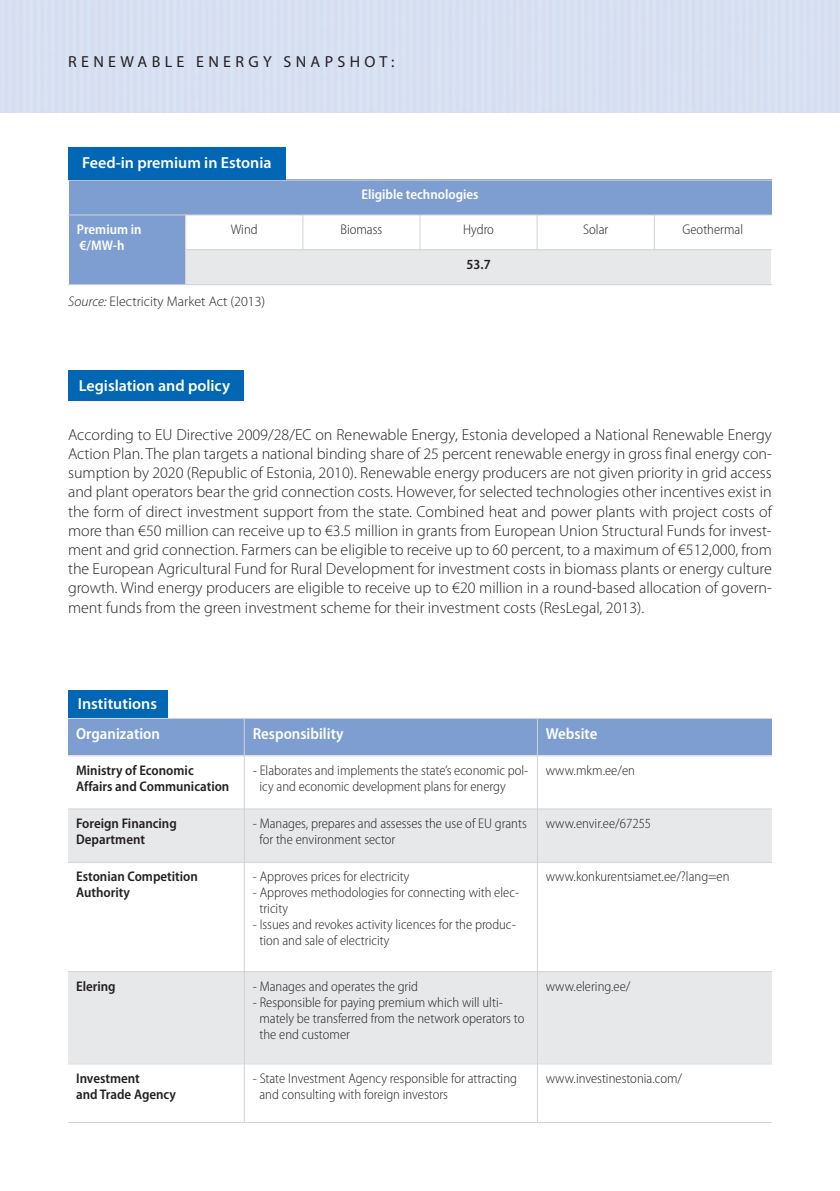
<style>
.page{position:relative;width:840px;height:1191px;background:#fff}
.page>*{position:absolute;margin:0;border:0;box-sizing:border-box;transform-origin:0 0}
.t1{font:300 16px/19.2px "Myriad Pro";color:#231f20;text-align:justify}
.t2{font:600 16px "Myriad Pro";color:#fff}
.t3{font:600 semi-condensed 16px "Myriad Pro";color:#fff}
.t4{font:16px "Myriad Pro";letter-spacing:.27em;color:#231f20}
.t5{font:300 semi-condensed 14px/16px "Myriad Pro";color:#231f20}
.t6{font:600 semi-condensed 14px/16px "Myriad Pro";color:#231f20}
.t7{font:600 semi-condensed 14px/16px "Myriad Pro";color:#fff}
.t8{font:300 14px "Myriad Pro";color:#231f20}
.s1{font-style:italic}
</style>
<div class="page">
<div style="left:68px;top:370px;width:175px;height:31px;background:#0166b3"></div>
<div style="left:69px;top:180px;width:701px;height:35px;background:#7e9ed2"></div>
<div style="left:69px;top:215px;width:116px;height:70px;background:#7e9ed2"></div>
<div style="left:185px;top:250px;width:585px;height:35px;background:#e7e8e9"></div>
<hr style="left:185px;top:215px;width:1px;height:70px;background:#d1d2d4">
<hr style="left:302px;top:215px;width:1px;height:35px;background:#d1d2d4">
<hr style="left:419px;top:215px;width:1px;height:35px;background:#d1d2d4">
<hr style="left:536px;top:215px;width:1px;height:35px;background:#d1d2d4">
<hr style="left:653px;top:215px;width:1px;height:35px;background:#d1d2d4">
<hr style="left:68px;top:180px;width:703px;height:1px;background:#d1d2d4">
<hr style="left:68px;top:215px;width:703px;height:1px;background:#d1d2d4">
<hr style="left:185px;top:249px;width:586px;height:1px;background:#d1d2d4">
<hr style="left:68px;top:284px;width:703px;height:1px;background:#d1d2d4">
<div style="left:68px;top:147px;width:218px;height:33px;background:#0166b3"></div>
<div style="left:68px;top:689px;width:100px;height:28px;background:#0166b3"></div>
<div style="left:68px;top:719px;width:176px;height:36px;background:#7e9ed2"></div>
<div style="left:244px;top:719px;width:292px;height:36px;background:#7e9ed2"></div>
<div style="left:537px;top:719px;width:234px;height:36px;background:#7e9ed2"></div>
<div style="left:68px;top:809px;width:176px;height:53px;background:#e7e8e9"></div>
<div style="left:244px;top:809px;width:293px;height:53px;background:#e7e8e9"></div>
<div style="left:537px;top:809px;width:234px;height:53px;background:#e7e8e9"></div>
<div style="left:68px;top:971px;width:176px;height:92px;background:#e7e8e9"></div>
<div style="left:244px;top:971px;width:293px;height:92px;background:#e7e8e9"></div>
<div style="left:537px;top:971px;width:234px;height:92px;background:#e7e8e9"></div>
<hr style="left:244px;top:718px;width:1px;height:405px;background:#d1d2d4">
<hr style="left:536px;top:718px;width:1px;height:405px;background:#d1d2d4">
<hr style="left:68px;top:718px;width:703px;height:1px;background:#d1d2d4">
<hr style="left:68px;top:755px;width:703px;height:1px;background:#d1d2d4">
<hr style="left:68px;top:808px;width:703px;height:1px;background:#d1d2d4">
<hr style="left:68px;top:862px;width:703px;height:1px;background:#d1d2d4">
<hr style="left:68px;top:971px;width:703px;height:1px;background:#d1d2d4">
<hr style="left:68px;top:1063px;width:703px;height:1px;background:#d1d2d4">
<hr style="left:68px;top:1122px;width:703px;height:1px;background:#d1d2d4">
<p class="t4" style="left:68px;top:56px;width:327px">RENEWABLE ENERGY SNAPSHOT:</p>
<p class="t2" style="left:82px;top:157px;width:191px">Feed-in premium in Estonia</p>
<p class="t7" style="left:361px;top:187px;width:119px">Eligible technologies</p>
<p class="t7" style="left:77px;top:222px;width:66px">Premium in €/MW-h</p>
<p class="t5" style="left:231px;top:222px;width:28px">Wind</p>
<p class="t5" style="left:340px;top:222px;width:43px">Biomass</p>
<p class="t5" style="left:463px;top:222px;width:32px">Hydro</p>
<p class="t5" style="left:582px;top:222px;width:27px">Solar</p>
<p class="t5" style="left:682px;top:222px;width:62px">Geothermal</p>
<p class="t6" style="left:466px;top:257px;width:26px">53.7</p>
<p class="t8" style="left:68px;top:296px;width:198px"><span class="s1">Source:</span> Electricity Market Act (2013)</p>
<p class="t2" style="left:79px;top:379px;width:153px">Legislation and policy</p>
<p class="t1" style="left:68px;top:426px;width:704px">According to EU Directive 2009/28/EC on Renewable Energy, Estonia developed a National Renewable Energy Action Plan. The plan targets a national binding share of 25 percent renewable energy in gross final energy con&shy;sumption by 2020 (Republic of Estonia, 2010). Renewable energy producers are not given priority in grid access and plant operators bear the grid connection costs. However, for selected technologies other incentives exist in the form of direct investment support from the state. Combined heat and power plants with project costs of more than €50 million can receive up to €3.5 million in grants from European Union Structural Funds for invest&shy;ment and grid connection. Farmers can be eligible to receive up to 60 percent, to a maximum of €512,000, from the European Agricultural Fund for Rural Development for investment costs in biomass plants or energy culture growth. Wind energy producers are eligible to receive up to €20 million in a round-based allocation of govern&shy;ment funds from the green investment scheme for their investment costs (ResLegal, 2013).</p>
<p class="t2" style="left:78px;top:697px;width:81px">Institutions</p>
<p class="t3" style="left:76px;top:727px;width:85px">Organization</p>
<p class="t3" style="left:252px;top:727px;width:92px">Responsibility</p>
<p class="t3" style="left:545px;top:727px;width:53px">Website</p>
<p class="t6" style="left:76px;top:763px;width:155px">Ministry of Economic<br>Affairs and Communication</p>
<p class="t5" style="left:259px;top:763px;width:270px;text-indent:-7px">- Elaborates and implements the state’s economic pol&shy;icy and economic development plans for energy</p>
<p class="t5" style="left:545px;top:763px;width:91px">www.mkm.ee/en</p>
<p class="t6" style="left:76px;top:816px;width:102px">Foreign Financing<br>Department</p>
<p class="t5" style="left:259px;top:816px;width:269px;text-indent:-7px">- Manages, prepares and assesses the use of EU grants for the environment sector</p>
<p class="t5" style="left:545px;top:816px;width:107px">www.envir.ee/67255</p>
<p class="t6" style="left:76px;top:869px;width:123px">Estonian Competition<br>Authority</p>
<p class="t5" style="left:252px;top:869px;width:158px">- Approves prices for electricity</p>
<p class="t5" style="left:545px;top:869px;width:185px">www.konkurentsiamet.ee/?lang=en</p>
<p class="t5" style="left:259px;top:885px;width:261px;text-indent:-7px">- Approves methodologies for connecting with elec&shy;tricity</p>
<p class="t5" style="left:259px;top:917px;width:258px;text-indent:-7px">- Issues and revokes activity licences for the produc&shy;tion and sale of electricity</p>
<p class="t6" style="left:76px;top:979px;width:41px">Elering</p>
<p class="t5" style="left:252px;top:979px;width:167px">- Manages and operates the grid</p>
<p class="t5" style="left:259px;top:995px;width:266px;text-indent:-7px">- Responsible for paying premium which will ulti&shy;mately be transferred from the network operators to the end customer</p>
<p class="t5" style="left:545px;top:979px;width:86px">www.elering.ee/</p>
<p class="t6" style="left:76px;top:1071px;width:101px">Investment<br>and Trade Agency</p>
<p class="t5" style="left:259px;top:1071px;width:259px;text-indent:-7px">- State Investment Agency responsible for attracting and consulting with foreign investors</p>
<p class="t5" style="left:545px;top:1071px;width:138px">www.investinestonia.com/</p>
</div>
